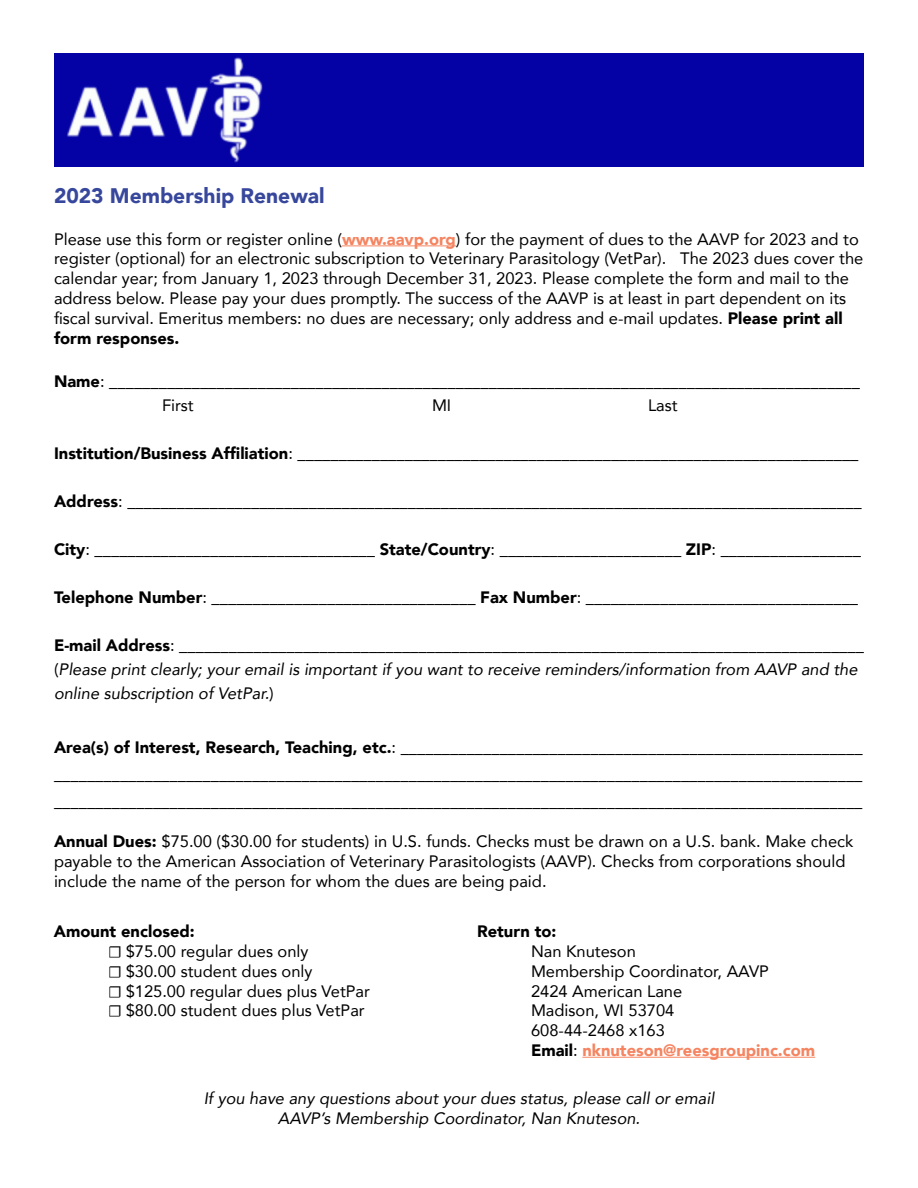
<style>
.page{position:relative;width:918px;height:1188px;background:#fff}
.page>*{position:absolute;margin:0;border:0;box-sizing:border-box;transform-origin:0 0}
.t1{font:900 21px "Avenir";color:#37479c}
.t2{font:16.5px/19.8px "Avenir";color:#000}
.t3{font:italic 16.5px/24px "Avenir";color:#000}
.t4{font:900 16.5px "Avenir";color:#000}
.s1{font-weight:900;color:#f58461}
.s2{font-weight:900}
.s3{font-weight:900;font-style:normal}
.s4{font-style:normal}
.s5{font-family:"Minion Pro"}
</style>
<div class="page">
<img style="left:54px;top:54px;width:810px;height:112px">
<hr style="left:342px;top:245px;width:114px;height:1px;background:#f58461">
<hr style="left:582px;top:1057px;width:233px;height:1px;background:#f58461">
<p class="t1" style="left:54px;top:178px;width:272px">2023 Membership Renewal</p>
<p class="t2" style="left:54px;top:229px;width:811px">Please use this form or register online (<span class="s1">www.aavp.org</span>) for the payment of dues to the AAVP for 2023 and to register (optional) for an electronic subscription to Veterinary Parasitology (VetPar). The 2023 dues cover the calendar year; from January 1, 2023 through December 31, 2023. Please complete the form and mail to the address below. Please pay your dues promptly. The success of the AAVP is at least in part dependent on its fiscal survival. Emeritus members: no dues are necessary; only address and e-mail updates. <span class="s2">Please print all form responses.</span></p>
<p class="t2" style="left:162px;top:369px;width:700px;line-height:24px;text-indent:-108px"><span class="s2">Name</span>: ___________________________________________________________________________________________<br>First</p>
<p class="t2" style="left:432px;top:395px;width:21px">MI</p>
<p class="t2" style="left:648px;top:395px;width:31px">Last</p>
<p class="t2" style="left:54px;top:443px;width:806px"><span class="s2">Institution/Business Affiliation</span>: ____________________________________________________________________</p>
<p class="t2" style="left:54px;top:491px;width:809px"><span class="s2">Address</span>: _________________________________________________________________________________________</p>
<p class="t2" style="left:54px;top:539px;width:808px"><span class="s2">City</span>: __________________________________ <span class="s2">State/Country</span>: ______________________ <span class="s2">ZIP</span>: _________________</p>
<p class="t2" style="left:54px;top:587px;width:806px"><span class="s2">Telephone Number</span>: ________________________________ <span class="s2">Fax Number</span>: _________________________________</p>
<p class="t3" style="left:54px;top:634px;width:812px"><span class="s3">E-mail Address</span><span class="s4">: ___________________________________________________________________________________ (</span>Please print clearly; your email is important if you want to receive reminders/information from AAVP and the online subscription of VetPar.<span class="s4">)</span></p>
<p class="t2" style="left:54px;top:734px;width:810px;line-height:27px;text-align:justify"><span class="s2">Area(s) of Interest, Research, Teaching, etc.</span>: ________________________________________________________ __________________________________________________________________________________________________ __________________________________________________________________________________________________</p>
<p class="t2" style="left:54px;top:831px;width:801px"><span class="s2">Annual Dues:</span> $75.00 ($30.00 for students) in U.S. funds. Checks must be drawn on a U.S. bank. Make check payable to the American Association of Veterinary Parasitologists (AAVP). Checks from corporations should include the name of the person for whom the dues are being paid.</p>
<p class="t2" style="left:108px;top:921px;width:263px;text-indent:-54px"><span class="s2">Amount enclosed:<br></span><span class="s5">☐</span> $75.00 regular dues only<br><span class="s5">☐</span> $30.00 student dues only<br><span class="s5">☐</span> $125.00 regular dues plus VetPar <span class="s5">☐</span> $80.00 student dues plus VetPar</p>
<p class="t4" style="left:477px;top:917px;width:81px">Return to:</p>
<p class="t2" style="left:531px;top:941px;width:286px">Nan Knuteson<br>Membership Coordinator, AAVP<br>2424 American Lane<br>Madison, WI 53704<br>608-44-2468 x163<br><span class="s2">Email</span>: <span class="s1">nknuteson@reesgroupinc.com</span></p>
<p class="t3" style="left:204px;top:1089px;width:512px;line-height:19.8px;text-align:center">If you have any questions about your dues status, please call or email<br>AAVP’s Membership Coordinator, Nan Knuteson.</p>
</div>
